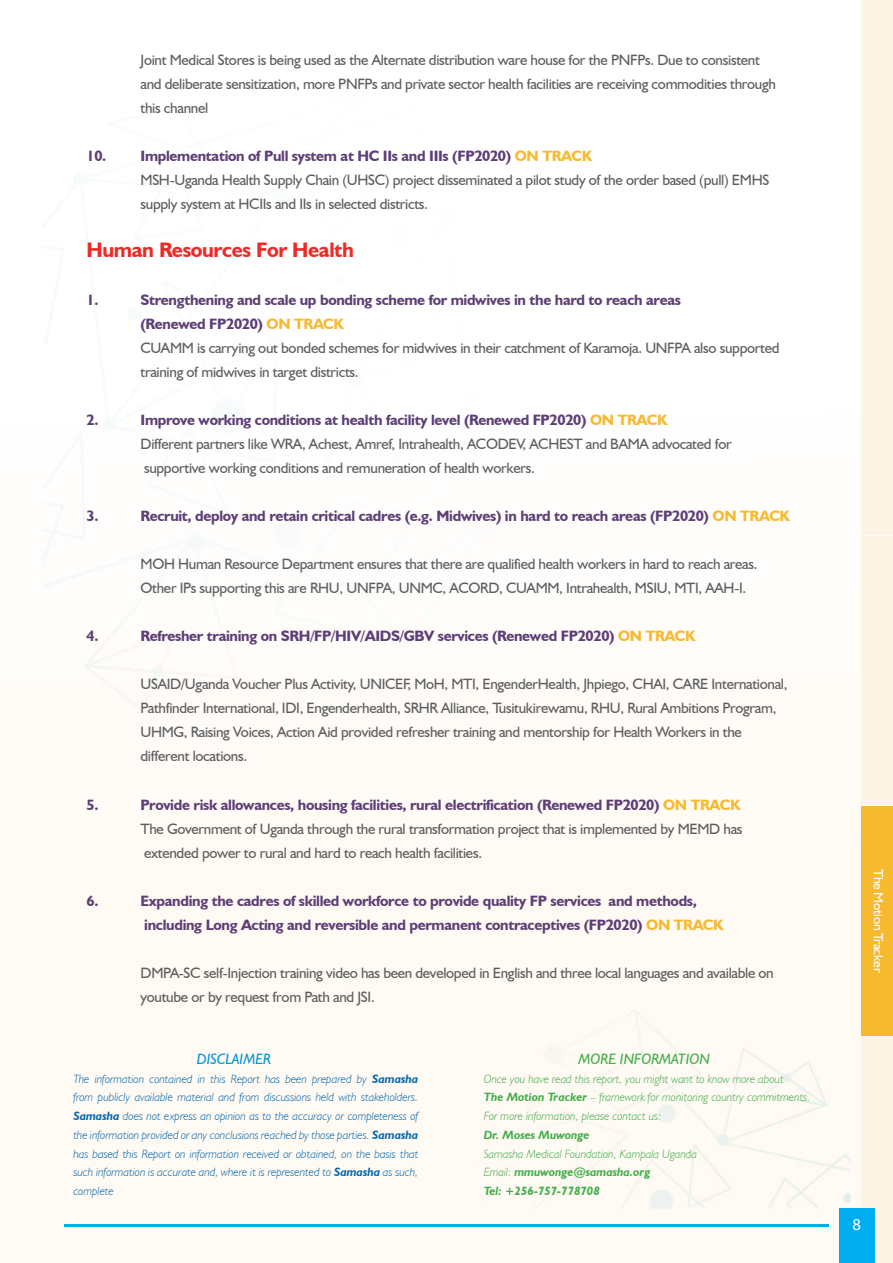
<style>
.page{position:relative;width:893px;height:1263px;background:#fff}
.page>*{position:absolute;margin:0;border:0;box-sizing:border-box;transform-origin:0 0}
.t1{font:700 21px "Humanist 521 BT";letter-spacing:-.02em;color:#ee2a27}
.t2{font:16.5px "Myriad Pro";color:#fff}
.t3{font:15px/24px "Humanist 521 BT";letter-spacing:-.02em;color:#5d5d60}
.t4{font:700 15px/24px "Humanist 521 BT";letter-spacing:-.02em;color:#5e3e76}
.t5{font:italic 15px "Humanist 521 BT";color:#41ad49}
.t6{font:italic 15px "Humanist 521 BT";color:#0095da}
.t7{font:13.5px "Humanist 521 BT";letter-spacing:-.02em;color:#fff}
.t8{font:italic 300 12px/18.8px "Humanist 521 BT";color:#0067b1;text-align:justify}
.t9{font:italic 300 12px/18.8px "Humanist 521 BT";color:#41ad49}
.t10{font:italic 700 12px "Humanist 521 BT";color:#41ad49}
.s1{font-weight:700;color:#5e3e76}
.s2{font-weight:700;color:#f7b92d}
.s3{color:#f7b92d}
.s4{font-weight:700}
</style>
<div class="page">
<div style="left:860px;top:0;width:33px;height:265px;background:#fef4e3"></div>
<div style="left:860px;top:266px;width:33px;height:269px;background:#fef4e3"></div>
<div style="left:860px;top:536px;width:33px;height:268px;background:#fef4e3"></div>
<div style="left:860px;top:806px;width:33px;height:229px;background:#f7b92d"></div>
<div style="left:860px;top:1036px;width:33px;height:227px;background:#fef4e3"></div>
<hr style="left:64px;top:1224px;width:480px;height:3px;background:#00aeef">
<hr style="left:544px;top:1224px;width:131px;height:3px;background:#00aeef">
<hr style="left:675px;top:1224px;width:154px;height:3px;background:#00aeef">
<div style="left:839px;top:1208px;width:35px;height:55px;background:#00aeef"></div>
<p class="t3" style="left:141px;top:48px;width:637px">Joint Medical Stores is being used as the Alternate distribution ware house for the PNFPs. Due to consistent and deliberate sensitization, more PNFPs and private sector health facilities are receiving commodities through this channel</p>
<p class="t3" style="left:141px;top:144px;width:630px;text-indent:-54px"><span class="s1">10. Implementation of Pull system at HC IIs and IIIs (FP2020)</span> <span class="s2">ON TRACK<br></span>MSH-Uganda Health Supply Chain (UHSC) project disseminated a pilot study of the order based (pull) EMHS supply system at HCIIs and IIs in selected districts.</p>
<h1 class="t1" style="left:87px;top:237px;width:269px">Human Resources For Health</h1>
<p class="t4" style="left:87px;top:288px;width:13px">1.</p>
<p class="t3" style="left:141px;top:288px;width:640px"><span class="s1">Strengthening and scale up bonding scheme for midwives in the hard to reach areas<br>(Renewed FP2020)</span> <span class="s2">ON TRACK<br></span>CUAMM is carrying out bonded schemes for midwives in their catchment of Karamoja. UNFPA also supported training of midwives in target districts.</p>
<p class="t4" style="left:87px;top:408px;width:13px">2.</p>
<p class="t3" style="left:141px;top:408px;width:593px"><span class="s1">Improve working conditions at health facility level (Renewed FP2020)</span> <span class="s2">ON TRACK<br></span>Different partners like WRA, Achest, Amref, Intrahealth, ACODEV, ACHEST and BAMA advocated for supportive working conditions and remuneration of health workers.</p>
<p class="t4" style="left:87px;top:504px;width:13px">3.</p>
<p class="t4" style="left:141px;top:504px;width:651px">Recruit, deploy and retain critical cadres (e.g. Midwives) in hard to reach areas (FP2020) <span class="s3">ON TRACK</span></p>
<p class="t3" style="left:141px;top:552px;width:618px">MOH Human Resource Department ensures that there are qualified health workers in hard to reach areas.<br>Other IPs supporting this are RHU, UNFPA, UNMC, ACORD, CUAMM, Intrahealth, MSIU, MTI, AAH-I.</p>
<p class="t4" style="left:87px;top:624px;width:13px">4.</p>
<p class="t4" style="left:141px;top:624px;width:556px">Refresher training on SRH/FP/HIV/AIDS/GBV services (Renewed FP2020) <span class="s3">ON TRACK</span></p>
<p class="t3" style="left:141px;top:672px;width:648px">USAID/Uganda Voucher Plus Activity, UNICEF, MoH, MTI, EngenderHealth, Jhpiego, CHAI, CARE International, Pathfinder International, IDI, Engenderhealth, SRHR Alliance, Tusitukirewamu, RHU, Rural Ambitions Program, UHMG, Raising Voices, Action Aid provided refresher training and mentorship for Health Workers in the different locations.</p>
<p class="t4" style="left:87px;top:792px;width:13px">5.</p>
<p class="t3" style="left:141px;top:792px;width:603px"><span class="s1">Provide risk allowances, housing facilities, rural electrification (Renewed FP2020)</span> <span class="s2">ON TRACK<br></span>The Government of Uganda through the rural transformation project that is implemented by MEMD has extended power to rural and hard to reach health facilities.</p>
<p class="t4" style="left:87px;top:888px;width:13px">6.</p>
<p class="t4" style="left:141px;top:888px;width:584px">Expanding the cadres of skilled workforce to provide quality FP services and methods, including Long Acting and reversible and permanent contraceptives (FP2020) <span class="s3">ON TRACK</span></p>
<p class="t3" style="left:141px;top:960px;width:635px">DMPA-SC self-Injection training video has been developed in English and three local languages and available on youtube or by request from Path and JSI.</p>
<p class="t6" style="left:197px;top:1049px;width:76px">DISCLAIMER</p>
<p class="t8" style="left:73px;top:1069px;width:346px">The information contained in this Report has been prepared by <span class="s4">Samasha </span>from publicly available material and from discussions held with stakeholders.<br><span class="s4">Samasha</span> does not express an opinion as to the accuracy or completeness of the information provided or any conclusions reached by those parties. <span class="s4">Samasha </span>has based this Report on information received or obtained, on the basis that such information is accurate and, where it is represented to <span class="s4">Samasha</span> as such, complete</p>
<p class="t5" style="left:578px;top:1049px;width:133px">MORE INFORMATION</p>
<p class="t9" style="left:484px;top:1069px;width:328px">Once you have read this report, you might want to know more about<br><span class="s4">The Motion Tracker</span> – framework for monitoring country commitments.<br>For more information, please contact us:</p>
<p class="t10" style="left:484px;top:1127px;width:107px">Dr. Moses Muwonge</p>
<p class="t9" style="left:484px;top:1144px;width:215px">Samasha Medical Foundation, Kampala Uganda<br>Email: <span class="s4">mmuwonge@samasha.org<br>Tel: +256-757-778708</span></p>
<p class="t7" style="left:887px;top:868px;width:106px;rotate:90deg">The Motion Tracker</p>
<p class="t2" style="left:852px;top:1214px;width:10px">8</p>
</div>
